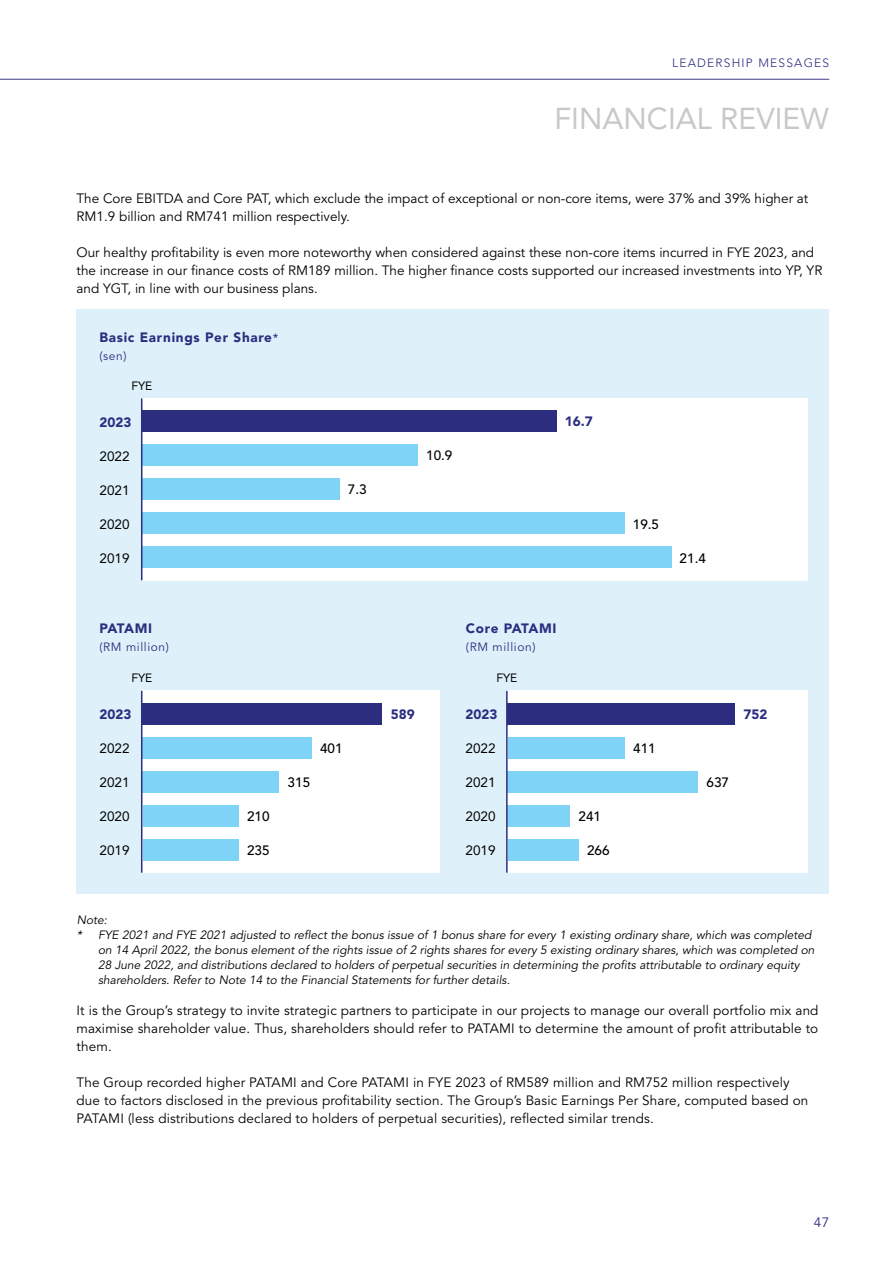
<style>
.page{position:relative;width:893px;height:1263px;background:#fff}
.page>*{position:absolute;margin:0;border:0;box-sizing:border-box;transform-origin:0 0}
.t1{font:30px "Avenir LT Std";color:#c7c8ca}
.t2{font:13.5px/18px "Avenir LT Std";color:#000}
.t3{font:900 13.5px "Avenir LT Std";letter-spacing:.04em;color:#2c2d7f}
.t4{font:13.5px "Avenir LT Std";color:#000}
.t5{font:500 13.5px "Avenir LT Std";color:#000}
.t6{font:13.5px "Avenir LT Std";color:#2c2d7f}
.t7{font:italic 12px "Avenir LT Std";color:#000}
.t8{font:12px "Avenir LT Std";letter-spacing:.05em;color:#2c2d7f}
.t9{font:300 12px "Avenir LT Std";letter-spacing:.1em;color:#2c2d7f}
.t10{font:12px "Avenir LT Std";color:#000}
.s1{font-weight:500;font-size:12px}
</style>
<div class="page">
<hr style="left:0;top:79px;width:829px;height:1px;background:#3d3b87">
<div style="left:77px;top:309px;width:752px;height:585px;background:#def0f9"></div>
<div style="left:506px;top:691px;width:302px;height:182px;background:#fff"></div>
<div style="left:508px;top:703px;width:227px;height:21px;background:#2c2d7f"></div>
<div style="left:508px;top:737px;width:117px;height:21px;background:#7ed3f7"></div>
<div style="left:508px;top:771px;width:190px;height:21px;background:#7ed3f7"></div>
<div style="left:508px;top:805px;width:62px;height:21px;background:#7ed3f7"></div>
<div style="left:508px;top:839px;width:70px;height:21px;background:#7ed3f7"></div>
<hr style="left:506px;top:691px;width:2px;height:182px;background:#2c2d7f">
<div style="left:141px;top:691px;width:299px;height:182px;background:#fff"></div>
<div style="left:143px;top:703px;width:239px;height:21px;background:#2c2d7f"></div>
<div style="left:143px;top:737px;width:169px;height:21px;background:#7ed3f7"></div>
<div style="left:143px;top:771px;width:136px;height:21px;background:#7ed3f7"></div>
<div style="left:143px;top:805px;width:96px;height:21px;background:#7ed3f7"></div>
<div style="left:143px;top:839px;width:96px;height:21px;background:#7ed3f7"></div>
<hr style="left:141px;top:691px;width:1px;height:182px;background:#2c2d7f">
<div style="left:141px;top:398px;width:667px;height:182px;background:#fff"></div>
<div style="left:141px;top:411px;width:415px;height:21px;background:#2c2d7f"></div>
<div style="left:141px;top:445px;width:277px;height:21px;background:#7ed3f7"></div>
<div style="left:141px;top:479px;width:198px;height:21px;background:#7ed3f7"></div>
<div style="left:141px;top:513px;width:483px;height:21px;background:#7ed3f7"></div>
<div style="left:141px;top:547px;width:530px;height:21px;background:#7ed3f7"></div>
<hr style="left:141px;top:398px;width:1px;height:182px;background:#2c2d7f">
<p class="t9" style="left:672px;top:55px;width:158px">LEADERSHIP MESSAGES</p>
<h1 class="t1" style="left:555px;top:101px;width:276px">FINANCIAL REVIEW</h1>
<p class="t2" style="left:77px;top:189px;width:733px">The Core EBITDA and Core PAT, which exclude the impact of exceptional or non-core items, were 37% and 39% higher at<br>RM1.9 billion and RM741 million respectively.</p>
<p class="t2" style="left:77px;top:243px;width:747px">Our healthy profitability is even more noteworthy when considered against these non-core items incurred in FYE 2023, and the increase in our finance costs of RM189 million. The higher finance costs supported our increased investments into YP, YR and YGT, in line with our business plans.</p>
<p class="t3" style="left:99px;top:329px;width:180px">Basic Earnings Per Share<span class="s1">*</span></p>
<p class="t8" style="left:99px;top:348px;width:29px">(sen)</p>
<p class="t10" style="left:131px;top:379px;width:22px">FYE</p>
<p class="t3" style="left:99px;top:414px;width:33px">2023</p>
<p class="t4" style="left:99px;top:448px;width:32px">2022</p>
<p class="t4" style="left:99px;top:482px;width:32px">2021</p>
<p class="t4" style="left:99px;top:516px;width:32px">2020</p>
<p class="t4" style="left:99px;top:551px;width:32px">2019</p>
<p class="t5" style="left:348px;top:482px;width:20px">7.3</p>
<p class="t5" style="left:426px;top:448px;width:28px">10.9</p>
<p class="t3" style="left:565px;top:414px;width:29px">16.7</p>
<p class="t3" style="left:99px;top:620px;width:54px">PATAMI</p>
<p class="t8" style="left:99px;top:640px;width:71px">(RM million)</p>
<p class="t3" style="left:466px;top:620px;width:92px">Core PATAMI</p>
<p class="t8" style="left:466px;top:640px;width:71px">(RM million)</p>
<p class="t10" style="left:131px;top:671px;width:22px">FYE</p>
<p class="t10" style="left:496px;top:671px;width:22px">FYE</p>
<p class="t3" style="left:391px;top:706px;width:25px">589</p>
<p class="t5" style="left:320px;top:740px;width:24px">401</p>
<p class="t5" style="left:288px;top:774px;width:24px">315</p>
<p class="t5" style="left:247px;top:808px;width:24px">210</p>
<p class="t5" style="left:247px;top:842px;width:24px">235</p>
<p class="t3" style="left:99px;top:706px;width:33px">2023</p>
<p class="t4" style="left:99px;top:741px;width:32px">2022</p>
<p class="t4" style="left:99px;top:775px;width:32px">2021</p>
<p class="t4" style="left:99px;top:809px;width:32px">2020</p>
<p class="t4" style="left:99px;top:843px;width:32px">2019</p>
<p class="t3" style="left:466px;top:706px;width:33px">2023</p>
<p class="t4" style="left:466px;top:741px;width:32px">2022</p>
<p class="t4" style="left:466px;top:775px;width:32px">2021</p>
<p class="t4" style="left:466px;top:809px;width:32px">2020</p>
<p class="t4" style="left:466px;top:843px;width:32px">2019</p>
<p class="t5" style="left:578px;top:808px;width:24px">241</p>
<p class="t5" style="left:587px;top:842px;width:24px">266</p>
<p class="t5" style="left:633px;top:516px;width:28px">19.5</p>
<p class="t5" style="left:680px;top:550px;width:28px">21.4</p>
<p class="t5" style="left:633px;top:740px;width:24px">411</p>
<p class="t3" style="left:743px;top:706px;width:25px">752</p>
<p class="t5" style="left:707px;top:774px;width:24px">637</p>
<p class="t7" style="left:77px;top:913px;width:32px">Note:</p>
<p class="t7" style="left:77px;top:928px;width:736px">* FYE 2021 and FYE 2021 adjusted to reflect the bonus issue of 1 bonus share for every 1 existing ordinary share, which was completed</p>
<p class="t7" style="left:98px;top:943px;width:718px">on 14 April 2022, the bonus element of the rights issue of 2 rights shares for every 5 existing ordinary shares, which was completed on</p>
<p class="t7" style="left:98px;top:958px;width:703px">28 June 2022, and distributions declared to holders of perpetual securities in determining the profits attributable to ordinary equity</p>
<p class="t7" style="left:98px;top:973px;width:413px">shareholders. Refer to Note 14 to the Financial Statements for further details.</p>
<p class="t2" style="left:77px;top:1001px;width:743px;text-align:justify">It is the Group’s strategy to invite strategic partners to participate in our projects to manage our overall portfolio mix and maximise shareholder value. Thus, shareholders should refer to PATAMI to determine the amount of profit attributable to them.</p>
<p class="t2" style="left:77px;top:1073px;width:733px">The Group recorded higher PATAMI and Core PATAMI in FYE 2023 of RM589 million and RM752 million respectively due to factors disclosed in the previous profitability section. The Group’s Basic Earnings Per Share, computed based on<br>PATAMI (less distributions declared to holders of perpetual securities), reflected similar trends.</p>
<p class="t6" style="left:814px;top:1215px;width:17px">47</p>
</div>
